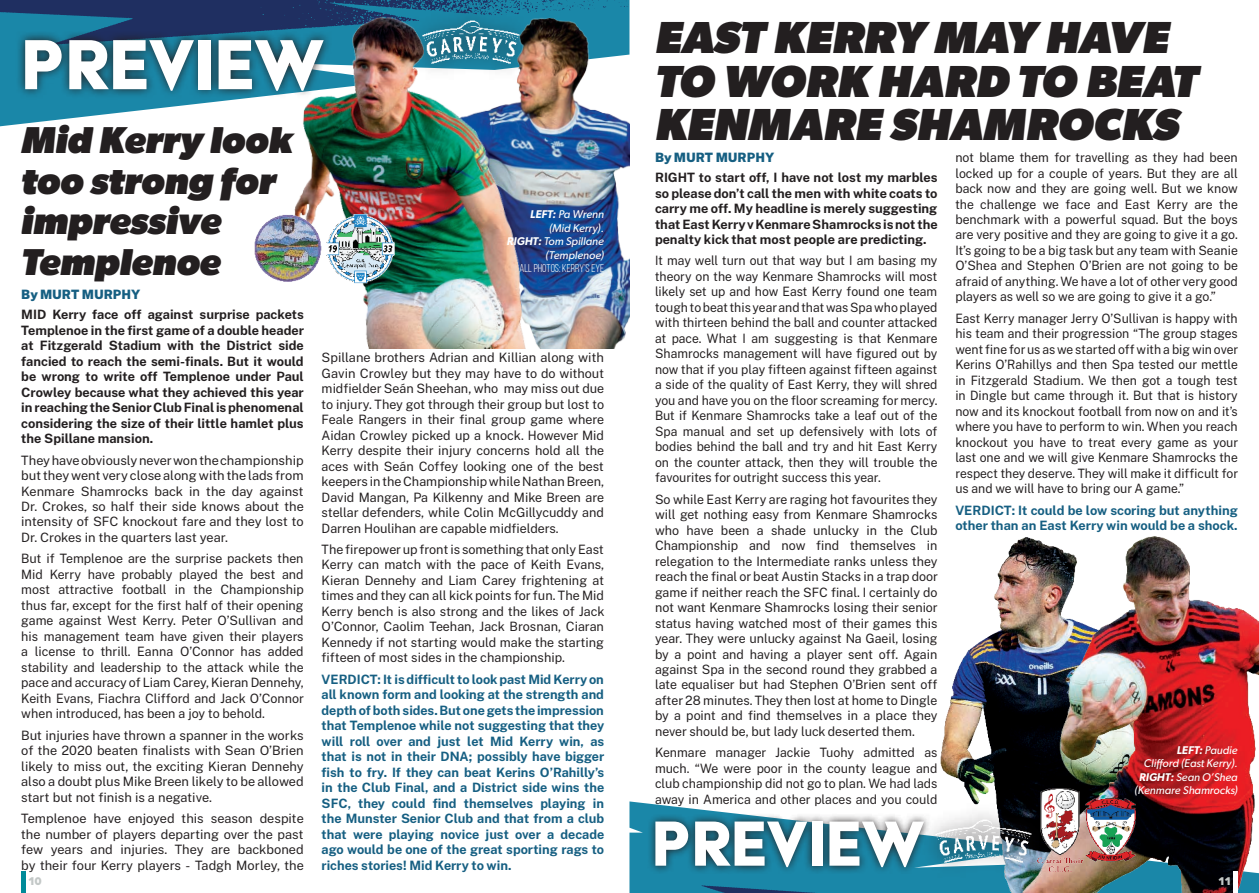
<style>
.page{position:relative;width:1259px;height:893px;background:#fff}
.page>*{position:absolute;margin:0;border:0;box-sizing:border-box;transform-origin:0 0}
.t1{font:81.75px "Acier BAT Text Solid";color:#fff}
.t2{font:73.5px "Acier BAT Text Solid";color:#fff}
.t3{font:italic 800 45px/43.5px "Gibson";color:#231f20;scale:1.04 1}
.t4{font:italic 800 37.5px/40.5px "Gibson";color:#231f20}
.t5{font:12.9px/15.5px "Public Sans";color:#231f20;text-align:justify}
.t6{font:12.9px/15.5px "Public Sans";color:#231f20;text-align:justify;scale:.95 1}
.t7{font:700 12.9px/15.5px "Public Sans";color:#165f82;text-align:justify}
.t8{font:12.9px/15.5px "Public Sans";color:#231f20;text-align:justify;scale:.96 1}
.t9{font:700 12.9px/15.5px "Public Sans";color:#231f20;text-align:justify}
.t10{font:900 12.9px "Public Sans";color:#165f82}
.t11{font:900 12px "Arboria";color:#c3c8c7}
.t12{font:italic 11.25px/13.5px "Gibson";color:#fff;text-align:right}
.t13{font:11.25px "Bebas Neue";color:#fff}
.s1{font-weight:600}
</style>
<div class="page">
<svg style="left:629px;top:801px;width:300px;height:84px;fill:#1a87a8"></svg>
<svg style="left:629px;top:885px;width:300px;height:8px;background:#1b7a9d"></svg>
<svg style="left:0;top:45px;width:239px;height:81px;fill:#1a87a8"></svg>
<svg style="left:0;top:0;width:630px;height:45px;background:#1e4875"></svg>
<svg style="left:15px;top:30px;width:270px;height:69px;background:#1e596f"></svg>
<img style="left:399px;top:7px;width:230px;height:342px">
<img style="left:285px;top:12px;width:261px;height:337px">
<img style="left:929px;top:725px;width:16px;height:168px">
<img style="left:945px;top:536px;width:314px;height:357px">
<img style="left:408px;top:4px;width:125px;height:75px">
<img style="left:422px;top:18px;width:98px;height:47px">
<div style="left:21px;top:872px;width:5px;height:21px;background:#008b99"></div>
<hr style="left:1233px;top:872px;width:4px;height:21px;background:#fff">
<img style="left:254px;top:212px;width:70px;height:71px">
<img style="left:326px;top:214px;width:69px;height:69px">
<svg style="left:920px;top:803px;width:126px;height:74px"></svg>
<img style="left:934px;top:816px;width:98px;height:47px">
<svg style="left:647px;top:813px;width:284px;height:62px;background:#336b7c"></svg>
<img style="left:1086px;top:794px;width:58px;height:68px">
<img style="left:1033px;top:787px;width:53px;height:87px">
<h1 class="t1" style="left:21px;top:21px;width:305px">PREVIEW</h1>
<h3 class="t4" style="left:21px;top:119px;width:272px">Mid Kerry look too strong for impressive<br>Templenoe</h3>
<p class="t12" style="left:507px;top:207px;width:98px"><span class="s1">LEFT:</span> Pa Wrenn (Mid Kerry).<br><span class="s1">RIGHT:</span> Tom Spillane (Templenoe)</p>
<p class="t13" style="left:519px;top:262px;width:86px">ALL PHOTOS: KERRY’S EYE</p>
<p class="t10" style="left:21px;top:284px;width:121px">By MURT MURPHY</p>
<p class="t9" style="left:21px;top:306px;width:284px">MID Kerry face off against surprise packets Templenoe in the first game of a double header at Fitzgerald Stadium with the District side fancied to reach the semi-finals. But it would be wrong to write off Templenoe under Paul Crowley because what they achieved this year in reaching the Senior Club Final is phenomenal considering the size of their little hamlet plus the Spillane mansion.</p>
<p class="t5" style="left:21px;top:451px;width:284px">They have obviously never won the championship but they went very close along with the lads from Kenmare Shamrocks back in the day against Dr. Crokes, so half their side knows about the intensity of SFC knockout fare and they lost to Dr. Crokes in the quarters last year.</p>
<p class="t5" style="left:21px;top:550px;width:284px">But if Templenoe are the surprise packets then Mid Kerry have probably played the best and most attractive football in the Championship thus far, except for the first half of their opening game against West Kerry. Peter O’Sullivan and his management team have given their players a license to thrill. Eanna O’Connor has added stability and leadership to the attack while the pace and accuracy of Liam Carey, Kieran Dennehy, Keith Evans, Fiachra Clifford and Jack O’Connor when introduced, has been a joy to behold.</p>
<p class="t5" style="left:21px;top:727px;width:284px">But injuries have thrown a spanner in the works of the 2020 beaten finalists with Sean O’Brien likely to miss out, the exciting Kieran Dennehy also a doubt plus Mike Breen likely to be allowed start but not finish is a negative.</p>
<p class="t5" style="left:21px;top:810px;width:284px">Templenoe have enjoyed this season despite the number of players departing over the past few years and injuries. They are backboned by their four Kerry players - Tadgh Morley, the</p>
<p class="t5" style="left:322px;top:349px;width:284px">Spillane brothers Adrian and Killian along with Gavin Crowley but they may have to do without midfielder Seán Sheehan, who may miss out due to injury. They got through their group but lost to Feale Rangers in their final group game where Aidan Crowley picked up a knock. However Mid Kerry despite their injury concerns hold all the aces with Seán Coffey looking one of the best keepers in the Championship while Nathan Breen, David Mangan, Pa Kilkenny and Mike Breen are stellar defenders, while Colin McGillycuddy and Darren Houlihan are capable midfielders.</p>
<p class="t5" style="left:322px;top:541px;width:284px">The firepower up front is something that only East Kerry can match with the pace of Keith Evans, Kieran Dennehy and Liam Carey frightening at times and they can all kick points for fun. The Mid Kerry bench is also strong and the likes of Jack O’Connor, Caolim Teehan, Jack Brosnan, Ciaran Kennedy if not starting would make the starting fifteen of most sides in the championship.</p>
<p class="t7" style="left:322px;top:671px;width:284px">VERDICT: It is difficult to look past Mid Kerry on all known form and looking at the strength and depth of both sides. But one gets the impression that Templenoe while not suggesting that they will roll over and just let Mid Kerry win, as that is not in their DNA; possibly have bigger fish to fry. If they can beat Kerins O’Rahilly’s in the Club Final, and a District side wins the SFC, they could find themselves playing in the Munster Senior Club and that from a club that were playing novice just over a decade ago would be one of the great sporting rags to riches stories! Mid Kerry to win.</p>
<h3 class="t3" style="left:655px;top:15px;width:523px">EAST KERRY MAY HAVE<br>TO WORK HARD TO BEAT<br>KENMARE SHAMROCKS</h3>
<p class="t10" style="left:655px;top:147px;width:121px">By MURT MURPHY</p>
<p class="t9" style="left:655px;top:169px;width:284px">RIGHT to start off, I have not lost my marbles so please don’t call the men with white coats to carry me off. My headline is merely suggesting that East Kerry v Kenmare Shamrocks is not the penalty kick that most people are predicting.</p>
<p class="t6" style="left:655px;top:252px;width:299px">It may well turn out that way but I am basing my theory on the way Kenmare Shamrocks will most likely set up and how East Kerry found one team tough to beat this year and that was Spa who played with thirteen behind the ball and counter attacked at pace. What I am suggesting is that Kenmare Shamrocks management will have figured out by now that if you play fifteen against fifteen against a side of the quality of East Kerry, they will shred you and have you on the floor screaming for mercy.<br>But if Kenmare Shamrocks take a leaf out of the Spa manual and set up defensively with lots of bodies behind the ball and try and hit East Kerry on the counter attack, then they will trouble the favourites for outright success this year.</p>
<p class="t5" style="left:655px;top:491px;width:284px">So while East Kerry are raging hot favourites they will get nothing easy from Kenmare Shamrocks who have been a shade unlucky in the Club Championship and now find themselves in relegation to the Intermediate ranks unless they reach the final or beat Austin Stacks in a trap door game if neither reach the SFC final. I certainly do not want Kenmare Shamrocks losing their senior status having watched most of their games this year. They were unlucky against Na Gaeil, losing by a point and having a player sent off. Again against Spa in the second round they grabbed a late equaliser but had Stephen O’Brien sent off after 28 minutes. They then lost at home to Dingle by a point and find themselves in a place they never should be, but lady luck deserted them.</p>
<p class="t8" style="left:655px;top:744px;width:296px">Kenmare manager Jackie Tuohy admitted as much. “We were poor in the county league and club championship did not go to plan. We had lads away in America and other places and you could</p>
<h2 class="t2" style="left:652px;top:805px;width:274px">PREVIEW</h2>
<p class="t8" style="left:955px;top:149px;width:296px">not blame them for travelling as they had been locked up for a couple of years. But they are all back now and they are going well. But we know the challenge we face and East Kerry are the benchmark with a powerful squad. But the boys are very positive and they are going to give it a go.<br>It’s going to be a big task but any team with Seanie O’Shea and Stephen O’Brien are not going to be afraid of anything. We have a lot of other very good players as well so we are going to give it a go.”</p>
<p class="t6" style="left:955px;top:310px;width:299px">East Kerry manager Jerry O’Sullivan is happy with his team and their progression “The group stages went fine for us as we started off with a big win over Kerins O’Rahillys and then Spa tested our mettle in Fitzgerald Stadium. We then got a tough test in Dingle but came through it. But that is history now and its knockout football from now on and it’s where you have to perform to win. When you reach knockout you have to treat every game as your last one and we will give Kenmare Shamrocks the respect they deserve. They will make it difficult for us and we will have to bring our A game.”</p>
<p class="t7" style="left:955px;top:502px;width:284px">VERDICT: It could be low scoring but anything other than an East Kerry win would be a shock.</p>
<p class="t12" style="left:1134px;top:743px;width:105px"><span class="s1">LEFT:</span> Paudie<br>Clifford (East Kerry).<br><span class="s1">RIGHT:</span> Sean O’Shea (Kenmare Shamrocks)</p>
<p class="t11" style="left:28px;top:872px;width:15px">10</p>
<p class="t11" style="left:1218px;top:872px;width:14px">11</p>
</div>
